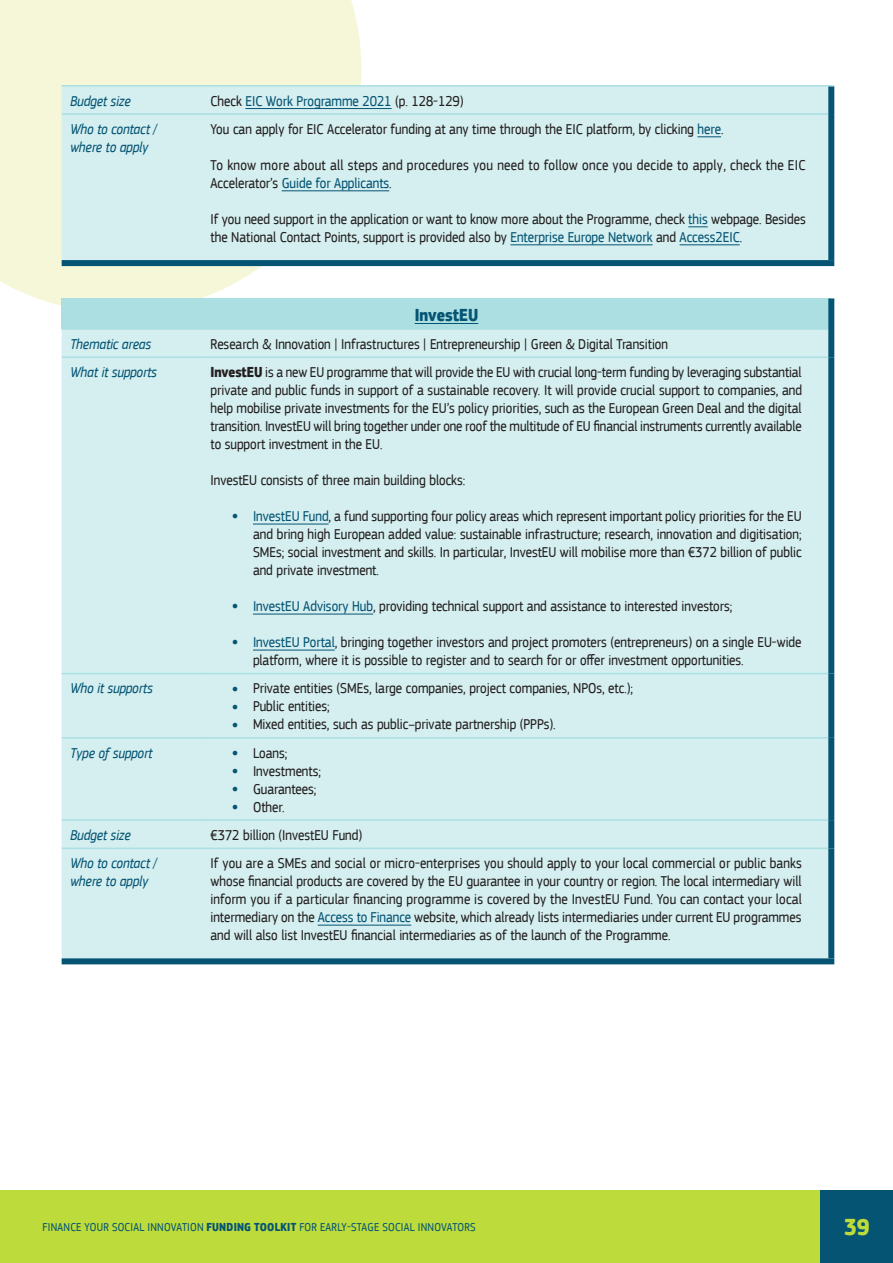
<style>
.page{position:relative;width:893px;height:1263px;background:#fff}
.page>*{position:absolute;margin:0;border:0;box-sizing:border-box;transform-origin:0 0}
.t1{font:700 24px "EC Square Sans Cond Pro";color:#bddb3b}
.Body{font:700 18px "EC Square Sans Cond Pro";color:#055473}
._01_body_box{font:15px/18px "EC Square Sans Cond Pro";color:#231f20;text-align:justify}
._01_body_box-2{font:italic 15px/18px "EC Square Sans Cond Pro";color:#055473}
._01_body_box-3{font:15px/18px "EC Square Sans Cond Pro";letter-spacing:.02em;color:#231f20}
._01_body_box-4{font:15px "EC Square Sans Cond Pro";color:#055473}
.t2{font:12px "EC Square Sans Cond Pro";letter-spacing:.02em;color:#055473}
.s1{color:#231f20}
.s2{color:#055473}
.s3{font-weight:700}
.s4{font-size:27px;color:#055473}
</style>
<div class="page">
<svg style="left:0;top:0;width:361px;height:313px;background:#f5f7db"></svg>
<div style="left:0;top:1191px;width:893px;height:72px;background:#bddb3b"></div>
<div style="left:821px;top:1191px;width:72px;height:72px;background:#055473"></div>
<div style="left:62px;top:87px;width:766px;height:173px;background:#d5eff0"></div>
<hr style="left:62px;top:85px;width:140px;height:2px;background:#abdfe2">
<hr style="left:202px;top:85px;width:632px;height:2px;background:#abdfe2">
<hr style="left:62px;top:113px;width:140px;height:2px;background:#abdfe2">
<hr style="left:202px;top:113px;width:626px;height:2px;background:#abdfe2">
<div style="left:828px;top:87px;width:6px;height:27px;background:#055473"></div>
<div style="left:828px;top:114px;width:6px;height:146px;background:#055473"></div>
<div style="left:62px;top:260px;width:140px;height:6px;background:#055473"></div>
<div style="left:202px;top:260px;width:632px;height:6px;background:#055473"></div>
<hr style="left:245px;top:108px;width:147px;height:1px;background:#055473">
<svg style="left:697px;top:137px;width:24px;height:1px"></svg>
<hr style="left:282px;top:191px;width:107px;height:1px;background:#055473">
<svg style="left:688px;top:227px;width:20px;height:1px"></svg>
<hr style="left:510px;top:245px;width:142px;height:1px;background:#055473">
<hr style="left:680px;top:245px;width:60px;height:1px;background:#055473">
<div style="left:62px;top:298px;width:769px;height:31px;background:#abdfe2"></div>
<div style="left:62px;top:330px;width:766px;height:628px;background:#d5eff0"></div>
<hr style="left:62px;top:356px;width:140px;height:2px;background:#abdfe2">
<hr style="left:202px;top:356px;width:626px;height:2px;background:#abdfe2">
<hr style="left:62px;top:673px;width:140px;height:1px;background:#abdfe2">
<hr style="left:202px;top:673px;width:626px;height:1px;background:#abdfe2">
<hr style="left:62px;top:737px;width:140px;height:1px;background:#abdfe2">
<hr style="left:202px;top:737px;width:626px;height:1px;background:#abdfe2">
<hr style="left:62px;top:819px;width:140px;height:2px;background:#abdfe2">
<hr style="left:202px;top:819px;width:626px;height:2px;background:#abdfe2">
<hr style="left:62px;top:848px;width:140px;height:1px;background:#abdfe2">
<hr style="left:202px;top:848px;width:626px;height:1px;background:#abdfe2">
<hr style="left:62px;top:328px;width:140px;height:2px;background:#abdfe2">
<hr style="left:202px;top:328px;width:626px;height:2px;background:#abdfe2">
<div style="left:828px;top:298px;width:6px;height:31px;background:#055473"></div>
<div style="left:828px;top:329px;width:6px;height:28px;background:#055473"></div>
<div style="left:828px;top:357px;width:6px;height:316px;background:#055473"></div>
<div style="left:828px;top:673px;width:6px;height:65px;background:#055473"></div>
<div style="left:828px;top:738px;width:6px;height:82px;background:#055473"></div>
<div style="left:828px;top:820px;width:6px;height:28px;background:#055473"></div>
<div style="left:828px;top:848px;width:6px;height:110px;background:#055473"></div>
<div style="left:62px;top:958px;width:140px;height:6px;background:#055473"></div>
<div style="left:202px;top:958px;width:632px;height:6px;background:#055473"></div>
<hr style="left:415px;top:323px;width:63px;height:1px;background:#055473">
<hr style="left:253px;top:524px;width:76px;height:1px;background:#055473">
<hr style="left:253px;top:614px;width:120px;height:1px;background:#055473">
<hr style="left:253px;top:650px;width:82px;height:1px;background:#055473">
<hr style="left:318px;top:925px;width:93px;height:1px;background:#055473">
<p class="_01_body_box-2" style="left:70px;top:92px;width:62px">Budget size</p>
<p class="_01_body_box-4" style="left:210px;top:92px;width:255px"><span class="s1">Check</span> EIC Work Programme 2021 <span class="s1">(p. 128-129)</span></p>
<p class="_01_body_box-2" style="left:70px;top:120px;width:88px">Who to contact / where to apply</p>
<p class="_01_body_box" style="left:210px;top:120px;width:514px">You can apply for EIC Accelerator funding at any time through the EIC platform, by clicking <span class="s2">here</span>.</p>
<p class="_01_body_box-3" style="left:210px;top:156px;width:597px">To know more about all steps and procedures you need to follow once you decide to apply, check the EIC<br>Accelerator’s <span class="s2">Guide for Applicants</span>.</p>
<p class="_01_body_box" style="left:210px;top:210px;width:597px">If you need support in the application or want to know more about the Programme, check <span class="s2">this</span> webpage. Besides the National Contact Points, support is provided also by <span class="s2">Enterprise Europe Network</span> and <span class="s2">Access2EIC</span>.</p>
<p class="Body" style="left:415px;top:303px;width:65px">InvestEU</p>
<p class="_01_body_box-2" style="left:70px;top:335px;width:82px">Thematic areas</p>
<p class="_01_body_box" style="left:210px;top:335px;width:459px">Research &amp; Innovation | Infrastructures | Entrepreneurship | Green &amp; Digital Transition</p>
<p class="_01_body_box-2" style="left:70px;top:363px;width:88px">What it supports</p>
<p class="_01_body_box" style="left:210px;top:363px;width:593px"><span class="s3">InvestEU</span> is a new EU programme that will provide the EU with crucial long-term funding by leveraging substantial private and public funds in support of a sustainable recovery. It will provide crucial support to companies, and help mobilise private investments for the EU’s policy priorities, such as the European Green Deal and the digital transition. InvestEU will bring together under one roof the multitude of EU financial instruments currently available to support investment in the EU.</p>
<p class="_01_body_box" style="left:210px;top:471px;width:256px">InvestEU consists of three main building blocks:</p>
<p class="_01_body_box" style="left:253px;top:507px;width:550px;text-indent:-21px"><span class="s4">•</span> <span class="s2">InvestEU Fund</span>, a fund supporting four policy areas which represent important policy priorities for the EU and bring high European added value: sustainable infrastructure; research, innovation and digitisation; SMEs; social investment and skills. In particular, InvestEU will mobilise more than €372 billion of public and private investment.</p>
<p class="_01_body_box" style="left:232px;top:597px;width:502px"><span class="s4">•</span> <span class="s2">InvestEU Advisory Hub</span>, providing technical support and assistance to interested investors;</p>
<p class="_01_body_box" style="left:253px;top:633px;width:550px;text-indent:-21px"><span class="s4">•</span> <span class="s2">InvestEU Portal</span>, bringing together investors and project promoters (entrepreneurs) on a single EU-wide platform, where it is possible to register and to search for or offer investment opportunities.</p>
<p class="_01_body_box-2" style="left:70px;top:680px;width:84px">Who it supports</p>
<p class="_01_body_box" style="left:232px;top:680px;width:403px"><span class="s4">•</span> Private entities (SMEs, large companies, project companies, NPOs, etc.);</p>
<p class="_01_body_box" style="left:232px;top:698px;width:99px"><span class="s4">•</span> Public entities;</p>
<p class="_01_body_box" style="left:232px;top:716px;width:325px"><span class="s4">•</span> Mixed entities, such as public–private partnership (PPPs).</p>
<p class="_01_body_box-2" style="left:70px;top:744px;width:84px">Type of support</p>
<p class="_01_body_box" style="left:232px;top:744px;width:57px"><span class="s4">•</span> Loans;</p>
<p class="_01_body_box" style="left:232px;top:762px;width:91px"><span class="s4">•</span> Investments;</p>
<p class="_01_body_box" style="left:232px;top:780px;width:86px"><span class="s4">•</span> Guarantees;</p>
<p class="_01_body_box" style="left:232px;top:798px;width:54px"><span class="s4">•</span> Other.</p>
<p class="_01_body_box-2" style="left:70px;top:826px;width:62px">Budget size</p>
<p class="_01_body_box" style="left:210px;top:826px;width:153px">€372 billion (InvestEU Fund)</p>
<p class="_01_body_box-2" style="left:70px;top:854px;width:88px">Who to contact / where to apply</p>
<p class="_01_body_box" style="left:210px;top:854px;width:593px">If you are a SMEs and social or micro-enterprises you should apply to your local commercial or public banks whose financial products are covered by the EU guarantee in your country or region. The local intermediary will inform you if a particular financing programme is covered by the InvestEU Fund. You can contact your local intermediary on the <span class="s2">Access to Finance</span> website, which already lists intermediaries under current EU programmes and will also list InvestEU financial intermediaries as of the launch of the Programme.</p>
<p class="t2" style="left:43px;top:1220px;width:434px">FINANCE YOUR SOCIAL INNOVATION <span class="s3">FUNDING TOOLKIT</span> FOR EARLY-STAGE SOCIAL INNOVATORS</p>
<h1 class="t1" style="left:844px;top:1212px;width:27px">39</h1>
</div>
